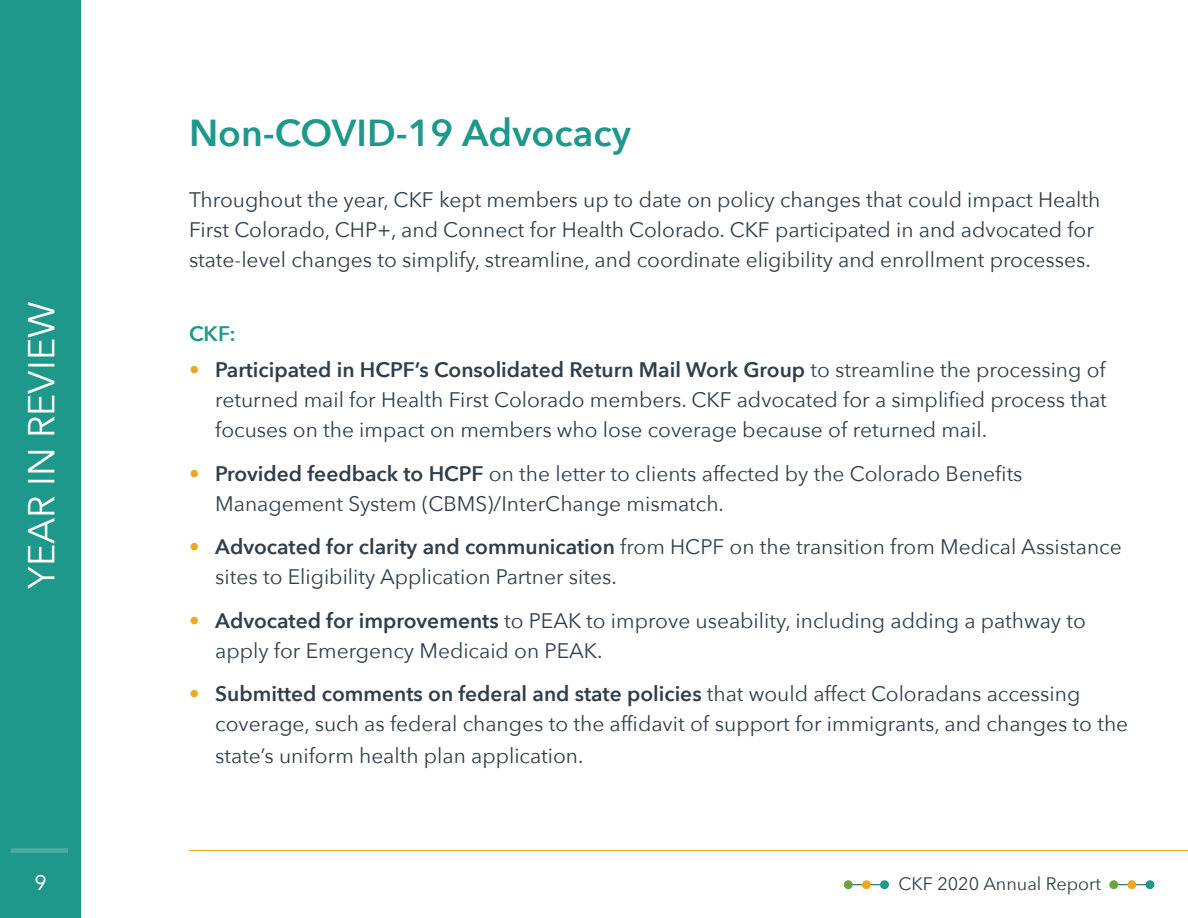
<style>
.page{position:relative;width:1188px;height:918px;background:#fff}
.page>*{position:absolute;margin:0;border:0;box-sizing:border-box;transform-origin:0 0}
.t1{font:600 37.5px "Avenir Next";color:#1e988a}
.t2{font:37.5px "Avenir Next";color:#fff}
.t3{font:21px/30px "Avenir Next";color:#303e49}
.t4{font:600 21px "Avenir Next";color:#1e988a}
.t5{font:21px "Avenir";color:#fff}
.t6{font:18px "Avenir Next";color:#303e49}
.s1{color:#ebab21}
.s2{font-weight:600}
</style>
<div class="page">
<div style="left:0;top:0;width:81px;height:918px;background:#1e988a"></div>
<div style="left:11px;top:848px;width:57px;height:5px;background:#4aaca0"></div>
<hr style="left:847px;top:884px;width:36px;height:1px;background:#016168">
<div style="left:844px;top:880px;width:9px;height:9px;background:#6ba442;border-radius:50%"></div>
<div style="left:862px;top:880px;width:9px;height:9px;background:#ebaa21;border-radius:50%"></div>
<div style="left:880px;top:880px;width:9px;height:9px;background:#20998b;border-radius:50%"></div>
<hr style="left:1113px;top:884px;width:36px;height:1px;background:#016168">
<div style="left:1109px;top:880px;width:9px;height:9px;background:#6ba442;border-radius:50%"></div>
<div style="left:1127px;top:880px;width:9px;height:9px;background:#ebaa21;border-radius:50%"></div>
<div style="left:1146px;top:880px;width:9px;height:9px;background:#20998b;border-radius:50%"></div>
<hr style="left:189px;top:850px;width:999px;height:1px;background:#ebab21">
<h1 class="t2" style="left:10px;top:589px;width:289px;rotate:-90deg">YEAR IN REVIEW</h1>
<h1 class="t1" style="left:189px;top:100px;width:443px">Non-COVID-19 Advocacy</h1>
<p class="t3" style="left:189px;top:184px;width:913px">Throughout the year, CKF kept members up to date on policy changes that could impact Health<br>First Colorado, CHP+, and Connect for Health Colorado. CKF participated in and advocated for state-level changes to simplify, streamline, and coordinate eligibility and enrollment processes.</p>
<p class="t4" style="left:189px;top:315px;width:48px">CKF:</p>
<p class="t3" style="left:215px;top:354px;width:893px;text-align:justify;text-indent:-26px"><span class="s1">•</span> <span class="s2">Participated in HCPF’s Consolidated Return Mail Work Group</span> to streamline the processing of returned mail for Health First Colorado members. CKF advocated for a simplified process that focuses on the impact on members who lose coverage because of returned mail.</p>
<p class="t3" style="left:215px;top:458px;width:809px;text-indent:-26px"><span class="s1">•</span> <span class="s2">Provided feedback to HCPF</span> on the letter to clients affected by the Colorado Benefits<br>Management System (CBMS)/InterChange mismatch.</p>
<p class="t3" style="left:215px;top:531px;width:908px;text-indent:-26px"><span class="s1">•</span> <span class="s2">Advocated for clarity and communication</span> from HCPF on the transition from Medical Assistance sites to Eligibility Application Partner sites.</p>
<p class="t3" style="left:215px;top:605px;width:872px;text-indent:-26px"><span class="s1">•</span> <span class="s2">Advocated for improvements</span> to PEAK to improve useability, including adding a pathway to apply for Emergency Medicaid on PEAK.</p>
<p class="t3" style="left:215px;top:678px;width:915px;line-height:30.8px;text-indent:-26px"><span class="s1">•</span> <span class="s2">Submitted comments on federal and state policies</span> that would affect Coloradans accessing coverage, such as federal changes to the affidavit of support for immigrants, and changes to the state’s uniform health plan application.</p>
<p class="t5" style="left:35px;top:871px;width:13px">9</p>
<p class="t6" style="left:899px;top:869px;width:204px">CKF 2020 Annual Report</p>
</div>
